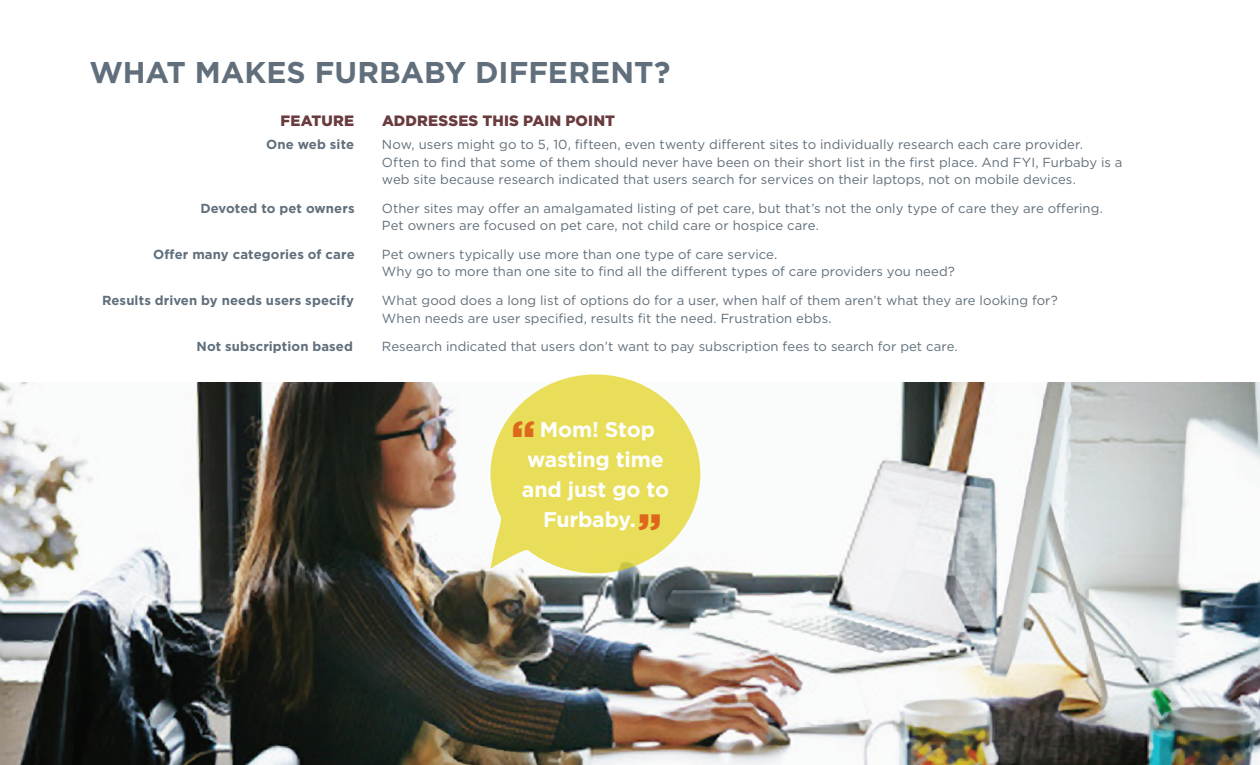
<style>
.page{position:relative;width:1260px;height:765px;background:#fff}
.page>*{position:absolute;margin:0;border:0;box-sizing:border-box;transform-origin:0 0}
.t1{font:700 30px "Gotham";color:#606f7b}
.t2{font:700 21.25px "Gotham";letter-spacing:-.01em;color:#fff}
.t3{font:900 15px "Gotham";letter-spacing:.01em;color:#693b3e}
.t4{font:13.12px/17.5px "Gotham";letter-spacing:.005em;color:#606f7b}
.t5{font:700 13.12px "Gotham";letter-spacing:.01em;color:#606f7b}
.s1{font-weight:900;font-size:43.75px;color:#df671c}
</style>
<div class="page">
<img style="left:0;top:382px;width:1260px;height:383px">
<svg style="left:491px;top:374px;width:209px;height:199px;fill:#e8de59"></svg>
<h1 class="t1" style="left:89px;top:53px;width:583px">WHAT MAKES FURBABY DIFFERENT?</h1>
<p class="t3" style="left:281px;top:110px;width:75px">FEATURE</p>
<p class="t3" style="left:382px;top:110px;width:234px">ADDRESSES THIS PAIN POINT</p>
<p class="t5" style="left:266px;top:136px;width:90px">One web site</p>
<p class="t4" style="left:382px;top:135px;width:742px">Now, users might go to 5, 10, fifteen, even twenty different sites to individually research each care provider.<br>Often to find that some of them should never have been on their short list in the first place. And FYI, Furbaby is a web site because research indicated that users search for services on their laptops, not on mobile devices.</p>
<p class="t5" style="left:200px;top:199px;width:156px">Devoted to pet owners</p>
<p class="t4" style="left:382px;top:199px;width:722px">Other sites may offer an amalgamated listing of pet care, but that’s not the only type of care they are offering.<br>Pet owners are focused on pet care, not child care or hospice care.</p>
<p class="t5" style="left:153px;top:246px;width:203px">Offer many categories of care</p>
<p class="t4" style="left:382px;top:245px;width:574px">Pet owners typically use more than one type of care service.<br>Why go to more than one site to find all the different types of care providers you need?</p>
<p class="t5" style="left:102px;top:292px;width:254px">Results driven by needs users specify</p>
<p class="t4" style="left:382px;top:292px;width:677px">What good does a long list of options do for a user, when half of them aren’t what they are looking for?<br>When needs are user specified, results fit the need. Frustration ebbs.</p>
<p class="t5" style="left:197px;top:338px;width:158px">Not subscription based</p>
<p class="t4" style="left:382px;top:338px;width:577px">Research indicated that users don’t want to pay subscription fees to search for pet care.</p>
<h2 class="t2" style="left:511px;top:416px;width:145px"><span class="s1">“</span> Mom! Stop</h2>
<h2 class="t2" style="left:527px;top:446px;width:138px">wasting time</h2>
<h2 class="t2" style="left:522px;top:476px;width:149px">and just go to</h2>
<h2 class="t2" style="left:543px;top:506px;width:120px">Furbaby. <span class="s1">”</span></h2>
</div>
